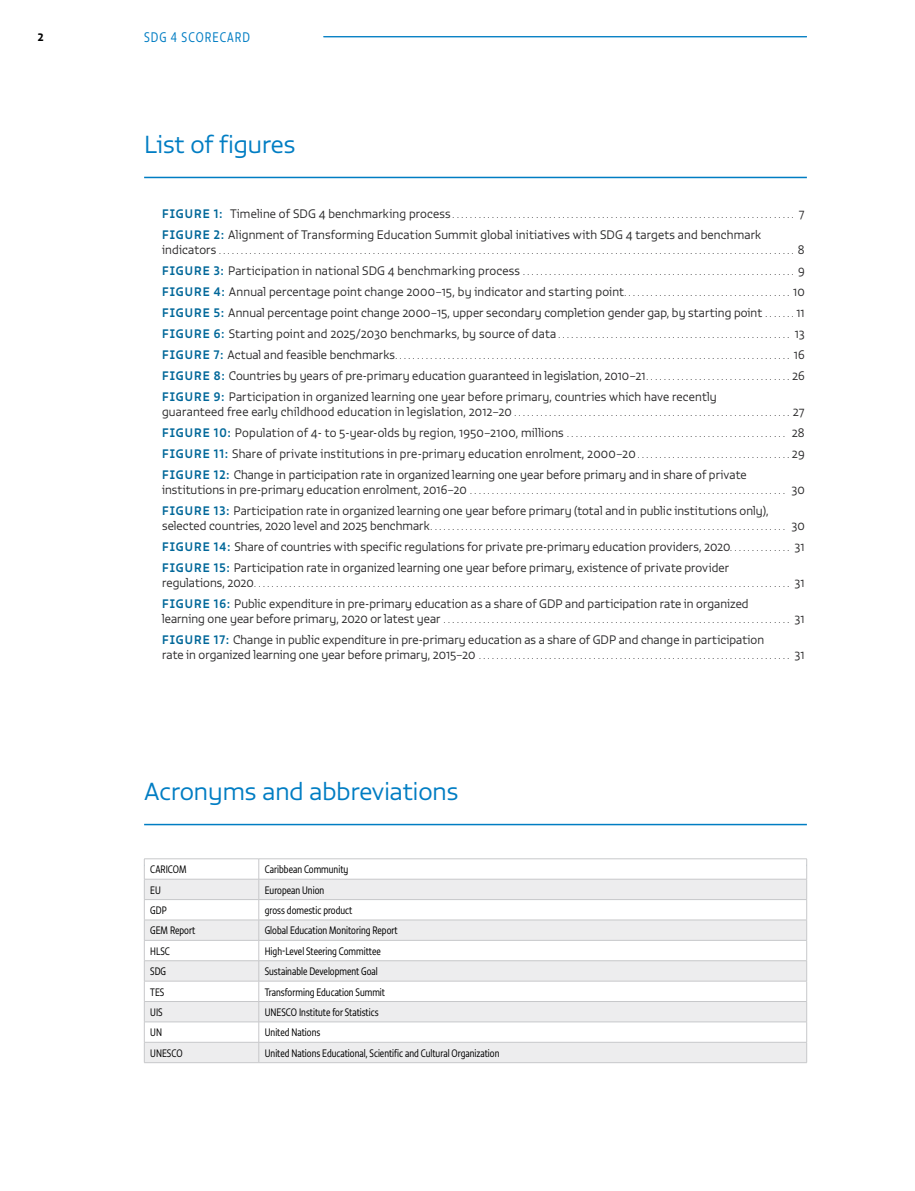
<style>
.page{position:relative;width:915px;height:1191px;background:#fff}
.page>*{position:absolute;margin:0;border:0;box-sizing:border-box;transform-origin:0 0}
.t1{font:300 24px "Vita Std";color:#007dc3}
.t2{font:300 13.5px "Vita Cond Std";letter-spacing:.075em;color:#007dc3}
.t3{font:300 12px "Vita Std";letter-spacing:.01em;color:#292829;scale:.95 1}
.Table_text{font:300 10.5px "Vita Cond Std";color:#000}
.t4{font:10.5px "Vita Std Bld";color:#000}
.t5{font:300 9px "Vita Std";color:#292829;scale:.95 1}
.s1{font-weight:500;font-size:12px;color:#016799}
.s2{font-size:12px}
.s3{font-weight:500;color:#016799}
.s4{font-size:9px}
</style>
<div class="page">
<hr style="left:144px;top:824px;width:662px;height:1px;background:#007dc3">
<svg style="left:145px;top:859px;width:661px;height:20px"></svg>
<svg style="left:145px;top:880px;width:661px;height:182px;fill:#ededee"></svg>
<svg style="left:258px;top:859px;width:1px;height:203px"></svg>
<hr style="left:144px;top:858px;width:115px;height:1px;background:#c7c8ca">
<hr style="left:259px;top:858px;width:547px;height:1px;background:#c7c8ca">
<hr style="left:144px;top:1062px;width:115px;height:1px;background:#c7c8ca">
<hr style="left:259px;top:1062px;width:547px;height:1px;background:#c7c8ca">
<hr style="left:144px;top:879px;width:115px;height:1px;background:#c7c8ca">
<hr style="left:259px;top:879px;width:547px;height:1px;background:#c7c8ca">
<hr style="left:144px;top:899px;width:115px;height:1px;background:#c7c8ca">
<hr style="left:259px;top:899px;width:547px;height:1px;background:#c7c8ca">
<hr style="left:144px;top:919px;width:115px;height:1px;background:#c7c8ca">
<hr style="left:259px;top:919px;width:547px;height:1px;background:#c7c8ca">
<hr style="left:144px;top:940px;width:115px;height:1px;background:#c7c8ca">
<hr style="left:259px;top:940px;width:547px;height:1px;background:#c7c8ca">
<hr style="left:144px;top:960px;width:115px;height:1px;background:#c7c8ca">
<hr style="left:259px;top:960px;width:547px;height:1px;background:#c7c8ca">
<hr style="left:144px;top:981px;width:115px;height:1px;background:#c7c8ca">
<hr style="left:259px;top:981px;width:547px;height:1px;background:#c7c8ca">
<hr style="left:144px;top:1001px;width:115px;height:1px;background:#c7c8ca">
<hr style="left:259px;top:1001px;width:547px;height:1px;background:#c7c8ca">
<hr style="left:144px;top:1021px;width:115px;height:1px;background:#c7c8ca">
<svg style="left:144px;top:859px;width:1px;height:203px"></svg>
<hr style="left:259px;top:1021px;width:547px;height:1px;background:#c7c8ca">
<svg style="left:806px;top:859px;width:1px;height:203px"></svg>
<hr style="left:144px;top:1042px;width:115px;height:1px;background:#c7c8ca">
<hr style="left:259px;top:1042px;width:547px;height:1px;background:#c7c8ca">
<hr style="left:144px;top:177px;width:662px;height:1px;background:#007dc3">
<hr style="left:323px;top:36px;width:483px;height:1px;background:#007dc3">
<p class="t4" style="left:38px;top:30px;width:7px">2</p>
<h2 class="t2" style="left:144px;top:29px;width:107px">SDG 4 SCORECARD</h2>
<p class="t1" style="left:144px;top:129px;width:153px">List of figures</p>
<p class="t5" style="left:162px;top:209px;width:677px"><span class="s1">FIGURE 1:</span> <span class="s2">Timeline of SDG 4 benchmarking process</span>.............................................................................. <span class="s2">7</span></p>
<p class="t3" style="left:162px;top:227px;width:631px"><span class="s3">FIGURE 2:</span> Alignment of Transforming Education Summit global initiatives with SDG 4 targets and benchmark</p>
<p class="t5" style="left:162px;top:245px;width:677px"><span class="s2">indicators</span>................................................................................................................................... <span class="s2">8</span></p>
<p class="t5" style="left:162px;top:266px;width:677px"><span class="s1">FIGURE 3:</span> <span class="s2">Participation in national SDG 4 benchmarking process</span>.............................................................. <span class="s2">9</span></p>
<p class="t3" style="left:162px;top:284px;width:677px"><span class="s3">FIGURE 4:</span> Annual percentage point change 2000–15, by indicator and starting point<span class="s4">. . . . . . . . . . . . . . . . . . . . . . . . . . . . . . . . . . . . . .</span> 10</p>
<p class="t3" style="left:162px;top:305px;width:677px"><span class="s3">FIGURE 5:</span> Annual percentage point change 2000–15, upper secondary completion gender gap, by starting point <span class="s4">. . . . . . .</span> 11</p>
<p class="t5" style="left:162px;top:329px;width:677px"><span class="s1">FIGURE 6:</span> <span class="s2">Starting point and 2025/2030 benchmarks, by source of data</span>..................................................... <span class="s2">13</span></p>
<p class="t5" style="left:162px;top:350px;width:677px"><span class="s1">FIGURE 7:</span> <span class="s2">Actual and feasible benchmarks</span>.......................................................................................... <span class="s2">16</span></p>
<p class="t3" style="left:162px;top:368px;width:677px"><span class="s3">FIGURE 8:</span> Countries by years of pre-primary education guaranteed in legislation, 2010–21<span class="s4">. . . . . . . . . . . . . . . . . . . . . . . . . . . . . . . . .</span> 26</p>
<p class="t3" style="left:162px;top:389px;width:585px"><span class="s3">FIGURE 9:</span> Participation in organized learning one year before primary, countries which have recently</p>
<p class="t5" style="left:162px;top:407px;width:677px"><span class="s2">guaranteed free early childhood education in legislation, 2012–20</span>...............................................................<span class="s2">27</span></p>
<p class="t3" style="left:162px;top:425px;width:677px"><span class="s3">FIGURE 10:</span> Population of 4- to 5-year-olds by region, 1950–2100, millions <span class="s4">. . . . . . . . . . . . . . . . . . . . . . . . . . . . . . . . . . . . . . . . . . . . . . . . . .</span> 28</p>
<p class="t3" style="left:162px;top:446px;width:677px"><span class="s3">FIGURE 11:</span> Share of private institutions in pre-primary education enrolment, 2000–20 <span class="s4">. . . . . . . . . . . . . . . . . . . . . . . . . . . . . . . . . . .</span> 29</p>
<p class="t3" style="left:162px;top:467px;width:616px"><span class="s3">FIGURE 12:</span> Change in participation rate in organized learning one year before primary and in share of private</p>
<p class="t5" style="left:162px;top:485px;width:677px"><span class="s2">institutions in pre-primary education enrolment, 2016–20</span>........................................................................ <span class="s2">30</span></p>
<p class="t3" style="left:162px;top:503px;width:639px"><span class="s3">FIGURE 13:</span> Participation rate in organized learning one year before primary (total and in public institutions only),</p>
<p class="t5" style="left:162px;top:521px;width:677px"><span class="s2">selected countries, 2020 level and 2025 benchmark</span>................................................................................. <span class="s2">30</span></p>
<p class="t3" style="left:162px;top:539px;width:677px"><span class="s3">FIGURE 14:</span> Share of countries with specific regulations for private pre-primary education providers, 2020<span class="s4">. . . . . . . . . . . . . .</span> 31</p>
<p class="t3" style="left:162px;top:560px;width:598px"><span class="s3">FIGURE 15:</span> Participation rate in organized learning one year before primary, existence of private provider</p>
<p class="t5" style="left:162px;top:578px;width:677px"><span class="s2">regulations, 2020</span>.......................................................................................................................... <span class="s2">31</span></p>
<p class="t3" style="left:162px;top:596px;width:618px"><span class="s3">FIGURE 16:</span> Public expenditure in pre-primary education as a share of GDP and participation rate in organized</p>
<p class="t5" style="left:162px;top:614px;width:677px"><span class="s2">learning one year before primary, 2020 or latest year</span>............................................................................... <span class="s2">31</span></p>
<p class="t3" style="left:162px;top:632px;width:635px"><span class="s3">FIGURE 17:</span> Change in public expenditure in pre-primary education as a share of GDP and change in participation</p>
<p class="t5" style="left:162px;top:650px;width:677px"><span class="s2">rate in organized learning one year before primary, 2015–20</span> ....................................................................... <span class="s2">31</span></p>
<p class="t1" style="left:144px;top:775px;width:316px">Acronyms and abbreviations</p>
<p class="Table_text" style="left:150px;top:863px;width:38px">CARICOM</p>
<p class="Table_text" style="left:265px;top:863px;width:85px">Caribbean Community</p>
<p class="Table_text" style="left:150px;top:883px;width:12px">EU</p>
<p class="Table_text" style="left:265px;top:883px;width:61px">European Union</p>
<p class="Table_text" style="left:150px;top:903px;width:18px">GDP</p>
<p class="Table_text" style="left:265px;top:903px;width:89px">gross domestic product</p>
<p class="Table_text" style="left:150px;top:924px;width:46px">GEM Report</p>
<p class="Table_text" style="left:265px;top:924px;width:134px">Global Education Monitoring Report</p>
<p class="Table_text" style="left:150px;top:944px;width:21px">HLSC</p>
<p class="Table_text" style="left:265px;top:944px;width:117px">High-Level Steering Committee</p>
<p class="Table_text" style="left:150px;top:964px;width:17px">SDG</p>
<p class="Table_text" style="left:265px;top:964px;width:114px">Sustainable Development Goal</p>
<p class="Table_text" style="left:150px;top:985px;width:16px">TES</p>
<p class="Table_text" style="left:265px;top:985px;width:122px">Transforming Education Summit</p>
<p class="Table_text" style="left:150px;top:1005px;width:14px">UIS</p>
<p class="Table_text" style="left:265px;top:1005px;width:115px">UNESCO Institute for Statistics</p>
<p class="Table_text" style="left:150px;top:1026px;width:13px">UN</p>
<p class="Table_text" style="left:265px;top:1026px;width:57px">United Nations</p>
<p class="Table_text" style="left:150px;top:1046px;width:34px">UNESCO</p>
<p class="Table_text" style="left:265px;top:1046px;width:236px">United Nations Educational, Scientific and Cultural Organization</p>
</div>
